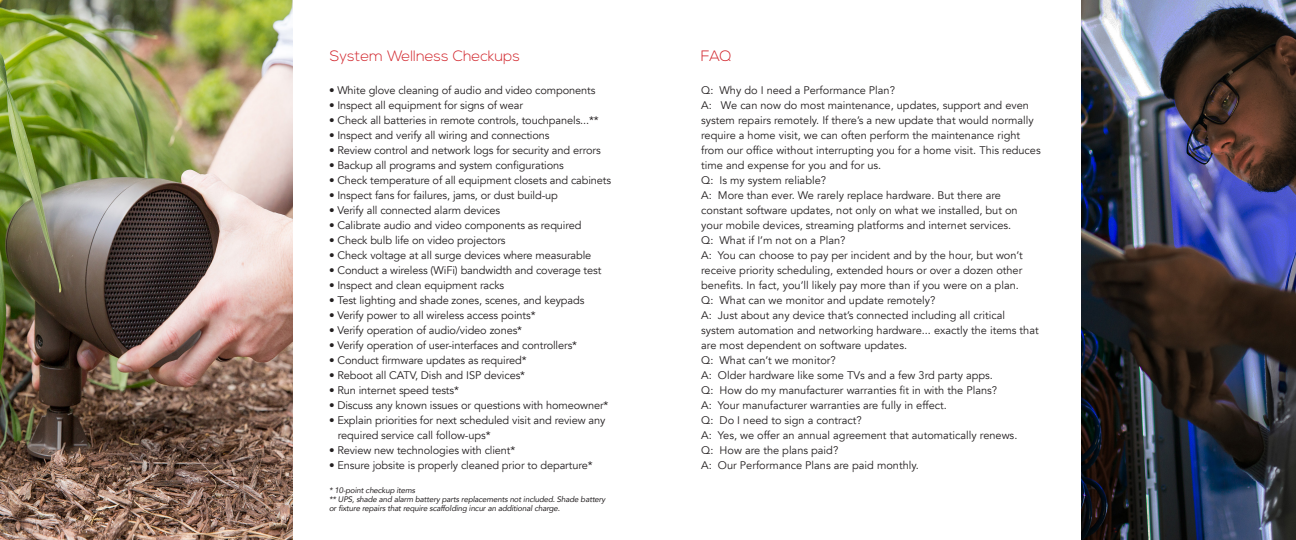
<style>
.page{position:relative;width:1296px;height:540px;background:#fff}
.page>*{position:absolute;margin:0;border:0;box-sizing:border-box;transform-origin:0 0}
.t1{font:300 15px "Nexa";color:#d1232a}
.t2{font:11px/15px "Avenir";letter-spacing:-.01em;color:#231f20}
.t3{font:italic 8px/9px "Avenir";letter-spacing:-.02em;color:#231f20}
</style>
<div class="page">
<img style="left:1082px;top:0;width:214px;height:540px">
<img style="left:0;top:0;width:292px;height:540px">
<p class="t1" style="left:330px;top:47px;width:192px">System Wellness Checkups</p>
<p class="t1" style="left:701px;top:47px;width:32px">FAQ</p>
<p class="t2" style="left:329px;top:83px;width:268px">• White glove cleaning of audio and video components</p>
<p class="t2" style="left:329px;top:98px;width:196px">• Inspect all equipment for signs of wear</p>
<p class="t2" style="left:329px;top:113px;width:271px">• Check all batteries in remote controls, touchpanels...**</p>
<p class="t2" style="left:329px;top:128px;width:222px">• Inspect and verify all wiring and connections</p>
<p class="t2" style="left:329px;top:143px;width:273px">• Review control and network logs for security and errors</p>
<p class="t2" style="left:329px;top:158px;width:236px">• Backup all programs and system configurations</p>
<p class="t2" style="left:329px;top:173px;width:284px">• Check temperature of all equipment closets and cabinets</p>
<p class="t2" style="left:329px;top:188px;width:230px">• Inspect fans for failures, jams, or dust build-up</p>
<p class="t2" style="left:329px;top:203px;width:173px">• Verify all connected alarm devices</p>
<p class="t2" style="left:329px;top:218px;width:254px">• Calibrate audio and video components as required</p>
<p class="t2" style="left:329px;top:233px;width:178px">• Check bulb life on video projectors</p>
<p class="t2" style="left:329px;top:248px;width:264px">• Check voltage at all surge devices where measurable</p>
<p class="t2" style="left:329px;top:263px;width:274px">• Conduct a wireless (WiFi) bandwidth and coverage test</p>
<p class="t2" style="left:329px;top:278px;width:177px">• Inspect and clean equipment racks</p>
<p class="t2" style="left:329px;top:293px;width:257px">• Test lighting and shade zones, scenes, and keypads</p>
<p class="t2" style="left:329px;top:308px;width:208px">• Verify power to all wireless access points*</p>
<p class="t2" style="left:329px;top:323px;width:195px">• Verify operation of audio/video zones*</p>
<p class="t2" style="left:329px;top:338px;width:250px">• Verify operation of user-interfaces and controllers*</p>
<p class="t2" style="left:329px;top:353px;width:199px">• Conduct firmware updates as required*</p>
<p class="t2" style="left:329px;top:368px;width:198px">• Reboot all CATV, Dish and ISP devices*</p>
<p class="t2" style="left:329px;top:383px;width:131px">• Run internet speed tests*</p>
<p class="t2" style="left:329px;top:398px;width:281px">• Discuss any known issues or questions with homeowner*</p>
<p class="t2" style="left:329px;top:413px;width:278px">• Explain priorities for next scheduled visit and review any</p>
<p class="t2" style="left:338px;top:428px;width:154px">required service call follow-ups*</p>
<p class="t2" style="left:329px;top:443px;width:188px">• Review new technologies with client*</p>
<p class="t2" style="left:329px;top:458px;width:265px">• Ensure jobsite is properly cleaned prior to departure*</p>
<p class="t3" style="left:329px;top:486px;width:88px">* 10-point checkup items</p>
<p class="t3" style="left:329px;top:495px;width:278px">** UPS, shade and alarm battery parts replacements not included. Shade battery or fixture repairs that require scaffolding incur an additional charge.</p>
<p class="t2" style="left:701px;top:83px;width:195px">Q: Why do I need a Performance Plan?</p>
<p class="t2" style="left:701px;top:98px;width:341px">A: We can now do most maintenance, updates, support and even system repairs remotely. If there’s a new update that would normally require a home visit, we can often perform the maintenance right from our office without interrupting you for a home visit. This reduces time and expense for you and for us.</p>
<p class="t2" style="left:701px;top:173px;width:126px">Q: Is my system reliable?</p>
<p class="t2" style="left:701px;top:188px;width:318px">A: More than ever. We rarely replace hardware. But there are constant software updates, not only on what we installed, but on your mobile devices, streaming platforms and internet services.</p>
<p class="t2" style="left:701px;top:233px;width:146px">Q: What if I’m not on a Plan?</p>
<p class="t2" style="left:701px;top:248px;width:323px;text-align:justify">A: You can choose to pay per incident and by the hour, but won’t receive priority scheduling, extended hours or over a dozen other benefits. In fact, you’ll likely pay more than if you were on a plan.</p>
<p class="t2" style="left:701px;top:293px;width:236px">Q: What can we monitor and update remotely?</p>
<p class="t2" style="left:701px;top:308px;width:339px">A: Just about any device that’s connected including all critical system automation and networking hardware... exactly the items that are most dependent on software updates.</p>
<p class="t2" style="left:701px;top:353px;width:136px">Q: What can’t we monitor?</p>
<p class="t2" style="left:701px;top:368px;width:293px">A: Older hardware like some TVs and a few 3rd party apps.</p>
<p class="t2" style="left:701px;top:383px;width:297px">Q: How do my manufacturer warranties fit in with the Plans?</p>
<p class="t2" style="left:701px;top:398px;width:247px">A: Your manufacturer warranties are fully in effect.</p>
<p class="t2" style="left:701px;top:413px;width:162px">Q: Do I need to sign a contract?</p>
<p class="t2" style="left:701px;top:428px;width:318px">A: Yes, we offer an annual agreement that automatically renews.</p>
<p class="t2" style="left:701px;top:443px;width:139px">Q: How are the plans paid?</p>
<p class="t2" style="left:701px;top:458px;width:219px">A: Our Performance Plans are paid monthly.</p>
</div>
